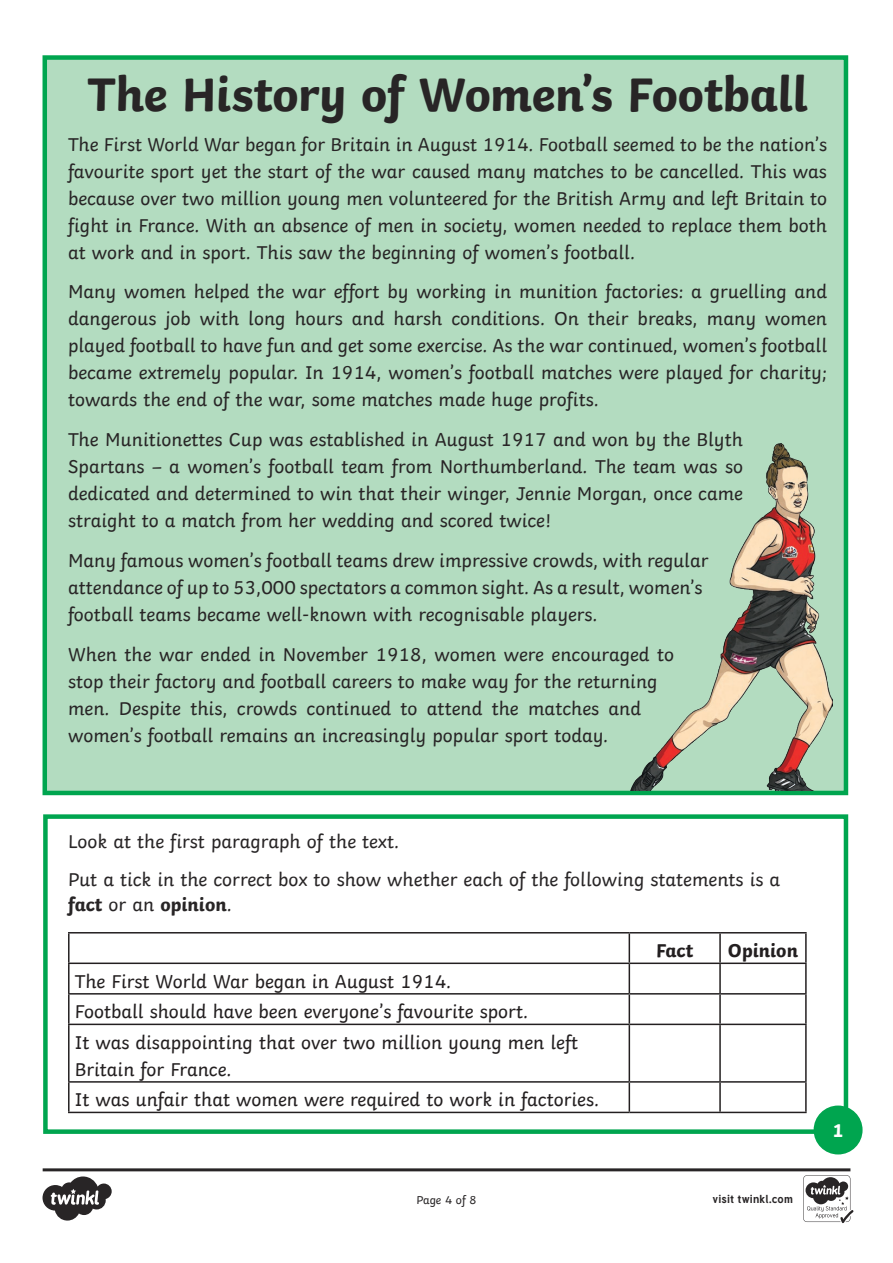
<style>
.page{position:relative;width:893px;height:1263px;background:#fff}
.page>*{position:absolute;margin:0;border:0;box-sizing:border-box;transform-origin:0 0}
.Heading_1{font:700 49.5px "Twinkl";letter-spacing:-.01em;color:#282526}
.KS2_Body_Copy{font:19.5px/27px "Twinkl";color:#282526;text-align:justify}
.KS2_Body_Copy-2{font:19.5px/27px "Twinkl";color:#231f20}
.KS2_Body_Copy-3{font:700 19.5px "Twinkl";color:#231f20}
.KS2_Body_Copy-4{font:700 19.5px "Twinkl";color:#fff}
.t1{font:12px "Twinkl";letter-spacing:-.005em;color:#282526}
.t2{font:700 11.4px "Tuffy";letter-spacing:.015em;color:#282526}
.s1{font-weight:700}
</style>
<div class="page">
<div style="left:43px;top:814px;width:805px;height:320px;border:4px solid #00a54f"></div>
<div style="left:43px;top:55px;width:805px;height:740px;background:#b3dcc0;border:4px solid #00a54f"></div>
<div style="left:815px;top:1107px;width:46px;height:46px;background:#00a54f;border-radius:50%"></div>
<div style="left:814px;top:1105px;width:48px;height:49px;border:3px solid #00a54f;border-radius:50%"></div>
<img style="left:629px;top:443px;width:203px;height:348px">
<hr style="left:68px;top:932px;width:561px;height:1px;background:#231f20">
<hr style="left:68px;top:933px;width:2px;height:29px;background:#231f20">
<hr style="left:629px;top:932px;width:91px;height:1px;background:#231f20">
<hr style="left:720px;top:932px;width:87px;height:1px;background:#231f20">
<hr style="left:719px;top:933px;width:2px;height:29px;background:#231f20">
<hr style="left:805px;top:933px;width:2px;height:29px;background:#231f20">
<hr style="left:68px;top:962px;width:561px;height:2px;background:#231f20">
<hr style="left:68px;top:964px;width:2px;height:29px;background:#231f20">
<hr style="left:629px;top:962px;width:91px;height:2px;background:#231f20">
<hr style="left:720px;top:962px;width:87px;height:2px;background:#231f20">
<hr style="left:719px;top:964px;width:2px;height:29px;background:#231f20">
<hr style="left:805px;top:964px;width:2px;height:29px;background:#231f20">
<hr style="left:68px;top:993px;width:561px;height:1px;background:#231f20">
<hr style="left:68px;top:994px;width:2px;height:29px;background:#231f20">
<hr style="left:629px;top:993px;width:91px;height:1px;background:#231f20">
<svg style="left:629px;top:933px;width:1px;height:90px"></svg>
<hr style="left:720px;top:993px;width:87px;height:1px;background:#231f20">
<hr style="left:719px;top:994px;width:2px;height:29px;background:#231f20">
<hr style="left:805px;top:994px;width:2px;height:29px;background:#231f20">
<hr style="left:68px;top:1023px;width:561px;height:2px;background:#231f20">
<hr style="left:68px;top:1025px;width:2px;height:56px;background:#231f20">
<hr style="left:629px;top:1023px;width:91px;height:2px;background:#231f20">
<hr style="left:629px;top:1025px;width:1px;height:56px;background:#231f20">
<hr style="left:720px;top:1023px;width:87px;height:2px;background:#231f20">
<hr style="left:719px;top:1025px;width:2px;height:56px;background:#231f20">
<hr style="left:805px;top:1025px;width:2px;height:56px;background:#231f20">
<hr style="left:68px;top:1081px;width:561px;height:2px;background:#231f20">
<hr style="left:68px;top:1083px;width:2px;height:29px;background:#231f20">
<hr style="left:629px;top:1081px;width:91px;height:2px;background:#231f20">
<svg style="left:629px;top:1083px;width:1px;height:29px"></svg>
<hr style="left:720px;top:1081px;width:87px;height:2px;background:#231f20">
<hr style="left:719px;top:1083px;width:2px;height:29px;background:#231f20">
<hr style="left:805px;top:1083px;width:2px;height:29px;background:#231f20">
<hr style="left:68px;top:1112px;width:561px;height:1px;background:#231f20">
<hr style="left:629px;top:1112px;width:91px;height:1px;background:#231f20">
<hr style="left:720px;top:1112px;width:87px;height:1px;background:#231f20">
<svg style="left:43px;top:1168px;width:810px;height:55px"></svg>
<p class="Heading_1" style="left:87px;top:53px;width:722px">The History of Women’s Football</p>
<p class="KS2_Body_Copy" style="left:68px;top:129px;width:761px">The First World War began for Britain in August 1914. Football seemed to be the nation’s favourite sport yet the start of the war caused many matches to be cancelled. This was because over two million young men volunteered for the British Army and left Britain to fight in France. With an absence of men in society, women needed to replace them both at work and in sport. This saw the beginning of women’s football.</p>
<p class="KS2_Body_Copy" style="left:68px;top:276px;width:761px">Many women helped the war effort by working in munition factories: a gruelling and dangerous job with long hours and harsh conditions. On their breaks, many women played football to have fun and get some exercise. As the war continued, women’s football became extremely popular. In 1914, women’s football matches were played for charity; towards the end of the war, some matches made huge profits.</p>
<p class="KS2_Body_Copy" style="left:68px;top:424px;width:677px">The Munitionettes Cup was established in August 1917 and won by the Blyth Spartans – a women’s football team from Northumberland. The team was so dedicated and determined to win that their winger, Jennie Morgan, once came straight to a match from her wedding and scored twice!</p>
<p class="KS2_Body_Copy" style="left:68px;top:545px;width:642px;text-align:left">Many famous women’s football teams drew impressive crowds, with regular attendance of up to 53,000 spectators a common sight. As a result, women’s football teams became well-known with recognisable players.</p>
<p class="KS2_Body_Copy" style="left:68px;top:639px;width:608px;text-align:left">When the war ended in November 1918, women were encouraged to stop their factory and football careers to make way for the returning men. Despite this, crowds continued to attend the matches and women’s football remains an increasingly popular sport today.</p>
<p class="KS2_Body_Copy" style="left:68px;top:826px;width:333px">Look at the first paragraph of the text.</p>
<p class="KS2_Body_Copy" style="left:68px;top:865px;width:714px;line-height:25.5px">Put a tick in the correct box to show whether each of the following statements is a <span class="s1">fact</span> or an <span class="s1">opinion</span>.</p>
<p class="KS2_Body_Copy-2" style="left:75px;top:966px;width:378px">The First World War began in August 1914.</p>
<p class="KS2_Body_Copy-2" style="left:75px;top:996px;width:455px">Football should have been everyone’s favourite sport.</p>
<p class="KS2_Body_Copy-2" style="left:75px;top:1027px;width:505px">It was disappointing that over two million young men left<br>Britain for France.</p>
<p class="KS2_Body_Copy-2" style="left:75px;top:1085px;width:526px">It was unfair that women were required to work in factories.</p>
<p class="KS2_Body_Copy-3" style="left:656px;top:935px;width:39px">Fact</p>
<p class="KS2_Body_Copy-3" style="left:728px;top:935px;width:72px">Opinion</p>
<p class="t1" style="left:416px;top:1191px;width:62px">Page 4 of 8</p>
<p class="t2" style="left:712px;top:1190px;width:82px">visit twinkl.com</p>
<p class="KS2_Body_Copy-4" style="left:832px;top:1114px;width:13px">1</p>
</div>
